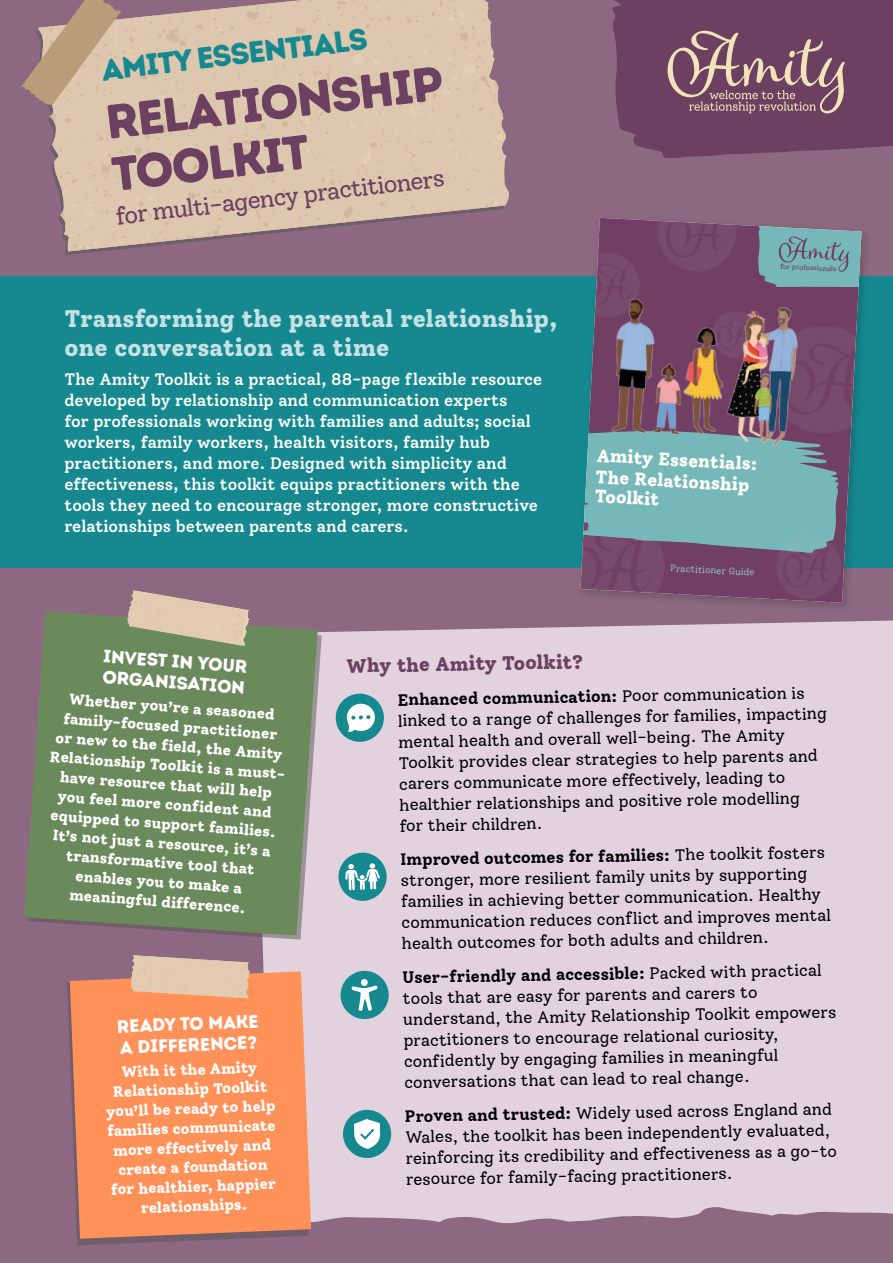
<style>
.page{position:relative;width:893px;height:1263px;background:#8c6981}
.page>*{position:absolute;margin:0;border:0;box-sizing:border-box;transform-origin:0 0}
.t1{font:48px/52.3px "Intro Rust Base";color:#6b4061}
.t2{font:30px "Intro Rust Base";color:#168990}
.t3{font:800 24px/28.8px "Solway";color:#c5e1e3}
.t4{font:24px "Solway";color:#6b4061}
.t5{font:800 19.5px "Solway";color:#6b4061}
.t6{font:18px/21px "Intro Rust Base";color:#fff}
.t7{font:800 18px/21.5px "Solway";color:#fff}
.t8{font:16.5px/21px "Solway";color:#000}
.t9{font:500 16.5px/21px "Solway";color:#fff}
.t10{font:800 15px/19.5px "Solway";color:#fff;text-align:center}
.t11{font:9.45px "Solway";color:#92b9b8}
.t12{font:7.2px "Solway";color:#713f64}
.s1{font-weight:700}
</style>
<div class="page">
<div style="left:262px;top:620px;width:631px;height:603px;background:#e2d2dd"></div>
<svg style="left:340px;top:970px;width:49px;height:49px;background:#64a9b0"></svg>
<svg style="left:338px;top:852px;width:49px;height:49px;background:#6faeb5"></svg>
<svg style="left:343px;top:1109px;width:49px;height:49px;background:#7fb6bd"></svg>
<svg style="left:335px;top:693px;width:49px;height:49px;background:#80b7bd"></svg>
<svg style="left:237px;top:620px;width:85px;height:320px;background:#cebec9"></svg>
<svg style="left:24px;top:611px;width:294px;height:324px;background:#708962"></svg>
<img style="left:127px;top:590px;width:120px;height:56px">
<svg style="left:67px;top:981px;width:155px;height:264px"></svg>
<svg style="left:70px;top:971px;width:241px;height:268px;background:#f7905d"></svg>
<img style="left:131px;top:955px;width:119px;height:43px">
<svg style="left:612px;top:0;width:281px;height:158px;background:#764e69"></svg>
<img style="left:48px;top:0;width:461px;height:251px">
<svg style="left:21px;top:0;width:100px;height:105px"></svg>
<div style="left:0;top:276px;width:893px;height:291px;background:#168990"></div>
<div style="left:576px;top:213px;width:297px;height:401px;background:#000;opacity:.2"></div>
<svg style="left:580px;top:218px;width:281px;height:385px;background:#726c7f"></svg>
<svg style="left:758px;top:218px;width:103px;height:70px;background:#78a0a6"></svg>
<div style="left:849px;top:218px;width:7px;height:6px;background:#8c6981"></div>
<div style="left:855px;top:218px;width:6px;height:7px;background:#8c6981"></div>
<h2 class="t2" style="left:99px;top:52px;width:269px;rotate:-7deg">AMITY ESSENTIALS</h2>
<h1 class="t1" style="left:103px;top:98px;width:341px;rotate:-7deg">RELATIONSHIP<br>TOOLKIT</h1>
<h3 class="t4" style="left:114px;top:203px;width:332px;rotate:-7deg">for multi-agency practitioners</h3>
<h3 class="t3" style="left:64px;top:304px;width:495px">Transforming the parental relationship, one conversation at a time</h3>
<p class="t9" style="left:64px;top:369px;width:479px">The Amity Toolkit is a practical, 88-page flexible resource developed by relationship and communication experts<br>for professionals working with families and adults; social workers, family workers, health visitors, family hub practitioners, and more. Designed with simplicity and effectiveness, this toolkit equips practitioners with the tools they need to encourage stronger, more constructive relationships between parents and carers.</p>
<p class="t12" style="left:780px;top:262px;width:58px;rotate:3deg">for professionals</p>
<p class="t7" style="left:597px;top:445px;width:162px;rotate:3deg">Amity Essentials:<br>The Relationship</p>
<p class="t7" style="left:595px;top:485px;width:66px;rotate:3deg">Toolkit</p>
<p class="t11" style="left:670px;top:562px;width:86px;rotate:3deg">Practitioner Guide</p>
<p class="t6" style="left:104px;top:646px;width:146px;rotate:4deg">Invest in your organisation</p>
<p class="t10" style="left:55px;top:689px;width:237px;rotate:4deg">Whether you’re a seasoned family-focused practitioner<br>or new to the field, the Amity<br>Relationship Toolkit is a must&shy;have resource that will help you feel more confident and equipped to support families.<br>It’s not just a resource, it’s a transformative tool that enables you to make a meaningful difference.</p>
<p class="t6" style="left:117px;top:1016px;width:143px;rotate:-2deg">Ready to make a difference?</p>
<p class="t10" style="left:105px;top:1063px;width:171px;rotate:-2deg">With it the Amity<br>Relationship Toolkit you’ll be ready to help families communicate more effectively and create a foundation for healthier, happier relationships.</p>
<p class="t5" style="left:346px;top:653px;width:239px;rotate:-1deg">Why the Amity Toolkit?</p>
<p class="t8" style="left:397px;top:689px;width:430px;rotate:-1deg"><span class="s1">Enhanced communication:</span> Poor communication is linked to a range of challenges for families, impacting mental health and overall well-being. The Amity Toolkit provides clear strategies to help parents and carers communicate more effectively, leading to healthier relationships and positive role modelling<br>for their children.</p>
<p class="t8" style="left:400px;top:849px;width:431px;rotate:-1deg"><span class="s1">Improved outcomes for families:</span> The toolkit fosters stronger, more resilient family units by supporting families in achieving better communication. Healthy communication reduces conflict and improves mental health outcomes for both adults and children.</p>
<p class="t8" style="left:402px;top:967px;width:435px;rotate:-1deg"><span class="s1">User-friendly and accessible:</span> Packed with practical tools that are easy for parents and carers to understand, the Amity Relationship Toolkit empowers practitioners to encourage relational curiosity, confidently by engaging families in meaningful conversations that can lead to real change.</p>
<p class="t8" style="left:405px;top:1106px;width:433px;rotate:-1deg"><span class="s1">Proven and trusted:</span> Widely used across England and Wales, the toolkit has been independently evaluated, reinforcing its credibility and effectiveness as a go-to resource for family-facing practitioners.</p>
</div>
